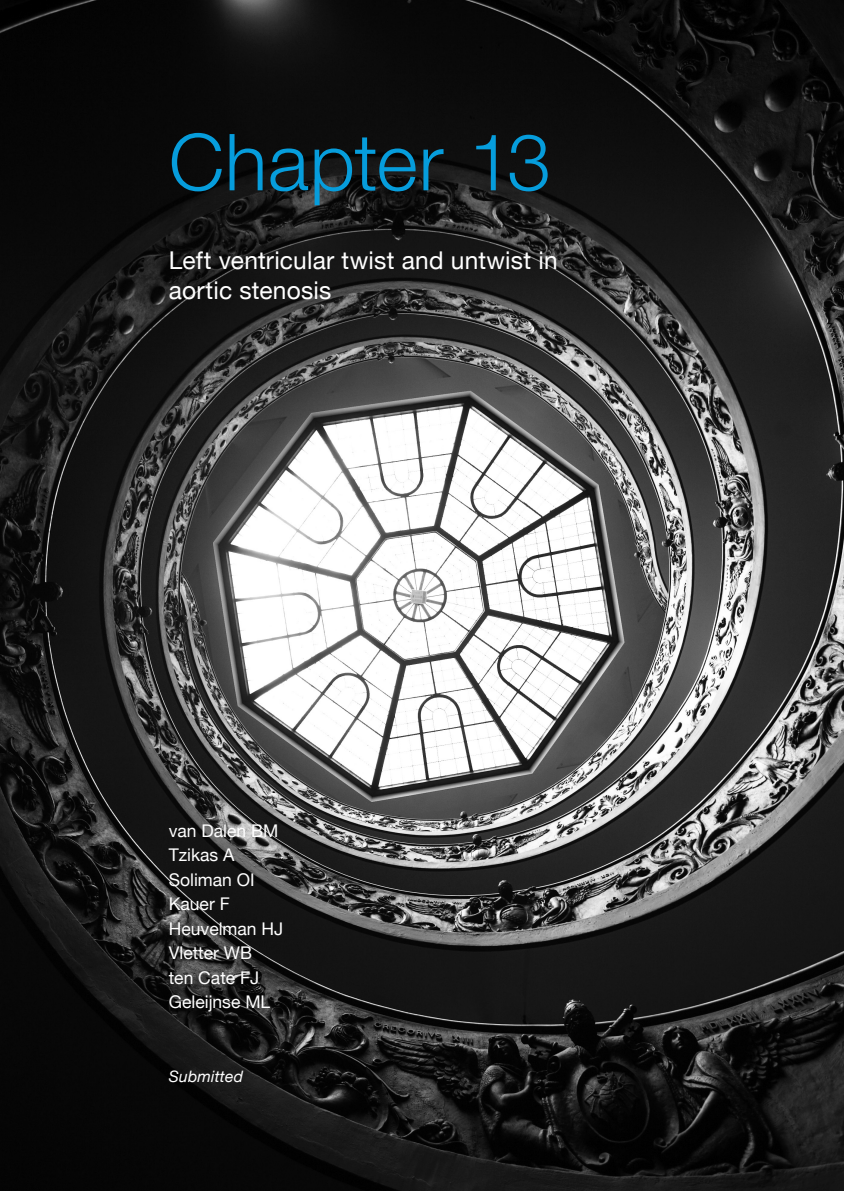
<style>
.page{position:relative;width:844px;height:1191px;background:#fff}
.page>*{position:absolute;margin:0;border:0;box-sizing:border-box;transform-origin:0 0}
.t1{font:300 78.75px "Helvetica Neue";letter-spacing:.01em;color:#069ddc}
.t2{font:24.5px/29.4px "Helvetica Neue";letter-spacing:.01em;color:#fff}
.t3{font:17.5px/24.5px "Helvetica Neue";color:#fff}
.t4{font:italic 15.75px "Helvetica Neue";letter-spacing:.01em;color:#fff}
</style>
<div class="page">
<img style="left:0;top:0;width:843px;height:1191px">
<h1 class="t1" style="left:169px;top:114px;width:383px">Chapter 13</h1>
<h2 class="t2" style="left:169px;top:246px;width:390px">Left ventricular twist and untwist in aortic stenosis</h2>
<p class="t3" style="left:169px;top:817px;width:116px">van Dalen BM<br>Tzikas A<br>Soliman OI<br>Kauer F<br>Heuvelman HJ<br>Vletter WB<br>ten Cate FJ<br>Geleijnse ML</p>
<p class="t4" style="left:169px;top:1066px;width:76px">Submitted</p>
</div>
